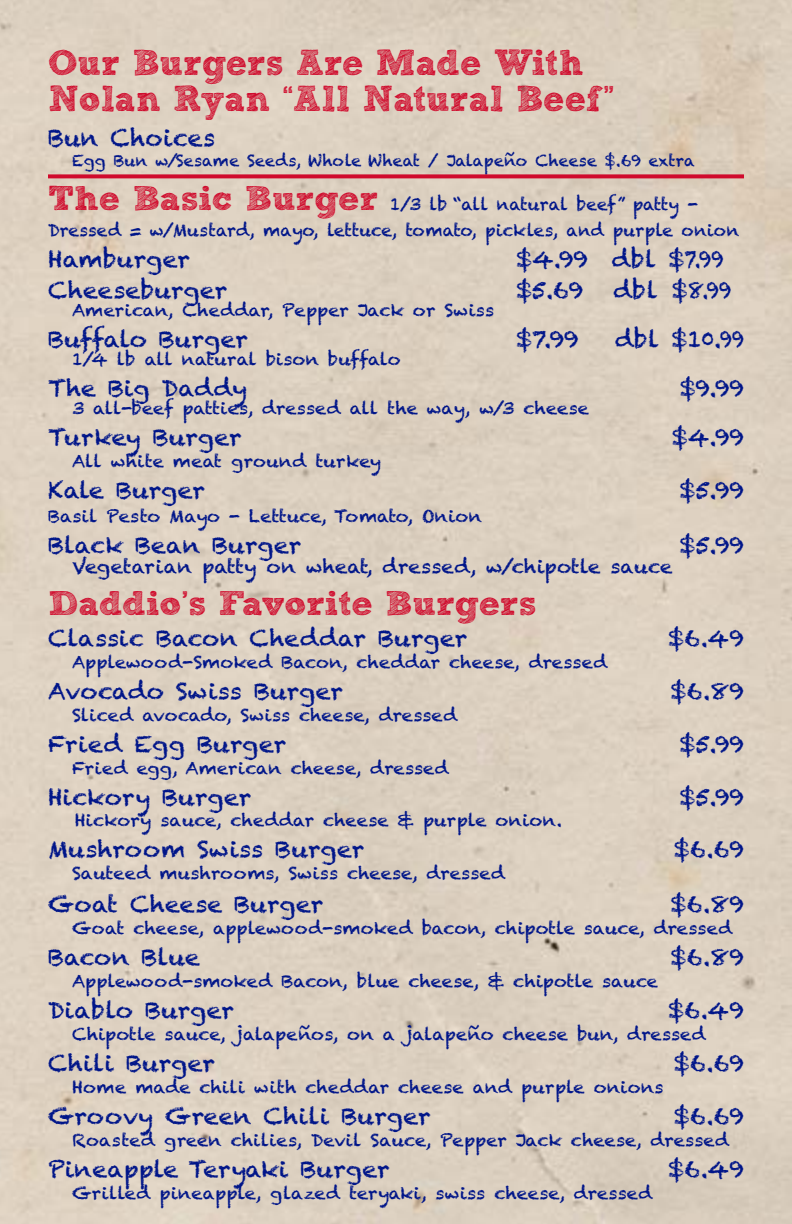
<style>
.page{position:relative;width:792px;height:1224px;background:#ddd0c0}
.page>*{position:absolute;margin:0;border:0;box-sizing:border-box;transform-origin:0 0}
.t1{font:36px/36px "Sketch Rockwell";color:#d00a2c}
.t2{font:34.2px "Sketch Rockwell";color:#d00a2c;scale:1.05 1}
.t3{font:24px "Chalkduster";letter-spacing:.015em;color:#001589}
.t4{font:22.8px "Chalkduster";color:#001589;scale:1.05 1}
.t5{font:19px "Chalkduster";color:#001589;scale:1.05 1}
.t6{font:17.2px "Chalkduster";color:#001589;scale:1.05 1}
.t7{font:17.2px/26px "Chalkduster";color:#001589}
.t8{font:16px "Chalkduster";color:#001589}
.s1{font-family:"Sketch Rockwell";font-size:34.2px;color:#d00a2c}
</style>
<div class="page">
<svg style="left:48px;top:174px;width:696px;height:4px;fill:#d00a2c"></svg>
<h1 class="t1" style="left:48px;top:46px;width:568px">Our Burgers Are Made With<br>Nolan Ryan “All Natural Beef”</h1>
<h3 class="t3" style="left:48px;top:124px;width:169px">Bun Choices</h3>
<p class="t8" style="left:72px;top:151px;width:625px">Egg Bun w/Sesame Seeds, Whole Wheat / Jalapeño Cheese $.69 extra</p>
<p class="t7" style="left:48px;top:191px;width:693px"><span class="s1">The Basic Burger</span> 1/3 lb “all natural beef” patty -<br>Dressed = w/Mustard, mayo, lettuce, tomato, pickles, and purple onion</p>
<h3 class="t4" style="left:48px;top:246px;width:137px">Hamburger</h3>
<h3 class="t4" style="left:516px;top:246px;width:199px">$4.99 dbl $7.99</h3>
<h3 class="t4" style="left:48px;top:277px;width:172px">Cheeseburger</h3>
<h3 class="t4" style="left:516px;top:277px;width:66px">$5.69</h3>
<h3 class="t4" style="left:614px;top:277px;width:114px">dbl $8.99</h3>
<p class="t6" style="left:72px;top:300px;width:404px">American, Cheddar, Pepper Jack or Swiss</p>
<h3 class="t4" style="left:48px;top:326px;width:192px">Buffalo Burger</h3>
<h3 class="t4" style="left:516px;top:326px;width:61px">$7.99</h3>
<h3 class="t4" style="left:615px;top:326px;width:124px">dbl $10.99</h3>
<p class="t6" style="left:72px;top:349px;width:314px">1/4 lb all natural bison buffalo</p>
<h3 class="t4" style="left:48px;top:375px;width:191px">The Big Daddy</h3>
<h3 class="t4" style="left:680px;top:375px;width:62px">$9.99</h3>
<p class="t6" style="left:72px;top:398px;width:494px">3 all-beef patties, dressed all the way, w/3 cheese</p>
<h3 class="t4" style="left:48px;top:424px;width:186px">Turkey Burger</h3>
<h3 class="t4" style="left:672px;top:424px;width:70px">$4.99</h3>
<p class="t6" style="left:72px;top:451px;width:296px">All white meat ground turkey</p>
<h3 class="t4" style="left:48px;top:477px;width:151px">Kale Burger</h3>
<h3 class="t4" style="left:679px;top:477px;width:63px">$5.99</h3>
<p class="t6" style="left:48px;top:506px;width:415px">Basil Pesto Mayo - Lettuce, Tomato, Onion</p>
<h3 class="t4" style="left:48px;top:532px;width:243px">Black Bean Burger</h3>
<h3 class="t4" style="left:679px;top:532px;width:63px">$5.99</h3>
<p class="t5" style="left:72px;top:555px;width:573px">Vegetarian patty on wheat, dressed, w/chipotle sauce</p>
<h2 class="t2" style="left:48px;top:584px;width:467px">Daddio’s Favorite Burgers</h2>
<h3 class="t4" style="left:48px;top:625px;width:401px">Classic Bacon Cheddar Burger</h3>
<h3 class="t4" style="left:668px;top:625px;width:74px">$6.49</h3>
<p class="t6" style="left:72px;top:652px;width:511px">Applewood-Smoked Bacon, cheddar cheese, dressed</p>
<h3 class="t4" style="left:48px;top:678px;width:283px">Avocado Swiss Burger</h3>
<h3 class="t4" style="left:670px;top:678px;width:72px">$6.89</h3>
<p class="t6" style="left:72px;top:705px;width:369px">Sliced avocado, Swiss cheese, dressed</p>
<h3 class="t4" style="left:48px;top:731px;width:229px">Fried Egg Burger</h3>
<h3 class="t4" style="left:679px;top:731px;width:63px">$5.99</h3>
<p class="t6" style="left:72px;top:758px;width:361px">Fried egg, American cheese, dressed</p>
<h3 class="t4" style="left:48px;top:784px;width:195px">Hickory Burger</h3>
<h3 class="t4" style="left:679px;top:784px;width:63px">$5.99</h3>
<p class="t6" style="left:75px;top:810px;width:466px">Hickory sauce, cheddar cheese &amp; purple onion.</p>
<h3 class="t4" style="left:48px;top:836px;width:303px">Mushroom Swiss Burger</h3>
<h3 class="t4" style="left:674px;top:836px;width:68px">$6.69</h3>
<p class="t6" style="left:72px;top:863px;width:414px">Sauteed mushrooms, Swiss cheese, dressed</p>
<h3 class="t4" style="left:48px;top:891px;width:264px">Goat Cheese Burger</h3>
<h3 class="t4" style="left:670px;top:891px;width:72px">$6.89</h3>
<p class="t6" style="left:72px;top:918px;width:631px">Goat cheese, applewood-smoked bacon, chipotle sauce, dressed</p>
<h3 class="t4" style="left:48px;top:944px;width:146px">Bacon Blue</h3>
<h3 class="t4" style="left:670px;top:944px;width:72px">$6.89</h3>
<p class="t6" style="left:72px;top:971px;width:560px">Applewood-smoked Bacon, blue cheese, &amp; chipotle sauce</p>
<h3 class="t4" style="left:48px;top:997px;width:179px">Diablo Burger</h3>
<h3 class="t4" style="left:668px;top:997px;width:74px">$6.49</h3>
<p class="t6" style="left:72px;top:1024px;width:605px">Chipotle sauce, jalapeños, on a jalapeño cheese bun, dressed</p>
<h3 class="t4" style="left:48px;top:1050px;width:161px">Chili Burger</h3>
<h3 class="t4" style="left:674px;top:1050px;width:68px">$6.69</h3>
<p class="t6" style="left:72px;top:1077px;width:565px">Home made chili with cheddar cheese and purple onions</p>
<h3 class="t4" style="left:48px;top:1103px;width:366px">Groovy Green Chili Burger</h3>
<h3 class="t4" style="left:674px;top:1103px;width:68px">$6.69</h3>
<p class="t6" style="left:72px;top:1130px;width:627px">Roasted green chilies, Devil Sauce, Pepper Jack cheese, dressed</p>
<h3 class="t4" style="left:48px;top:1156px;width:327px">Pineapple Teryaki Burger</h3>
<h3 class="t4" style="left:668px;top:1156px;width:74px">$6.49</h3>
<p class="t6" style="left:72px;top:1183px;width:554px">Grilled pineapple, glazed teryaki, swiss cheese, dressed</p>
</div>
